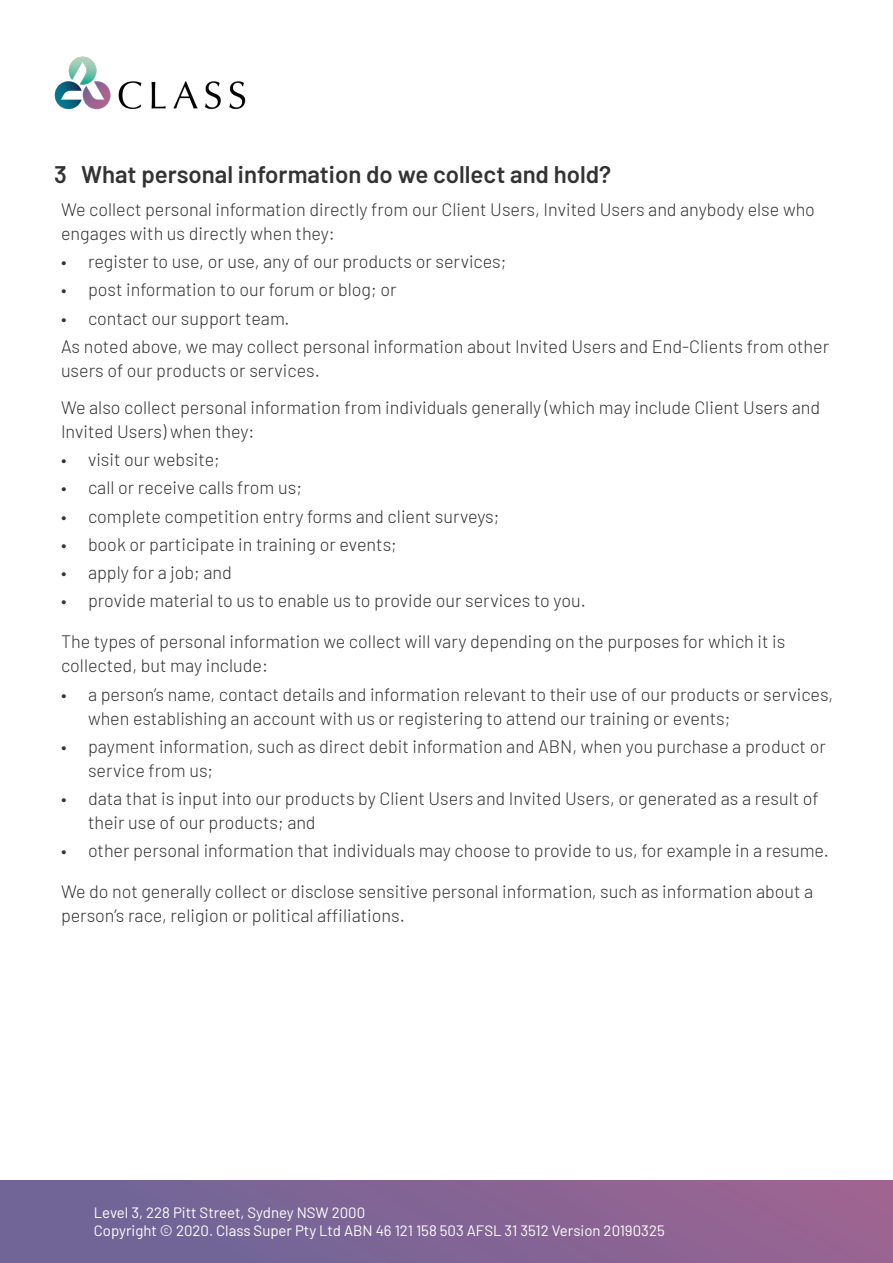
<style>
.page{position:relative;width:893px;height:1263px;background:#fff}
.page>*{position:absolute;margin:0;border:0;box-sizing:border-box;transform-origin:0 0}
.t1{font:600 24px "Barlow";color:#333}
.Bullets{font:300 18px/24px "Barlow";color:#333}
.t2{font:15px/18px "Barlow";color:#fff}
</style>
<div class="page">
<img style="left:54px;top:56px;width:192px;height:54px">
<div style="left:0;top:1181px;width:893px;height:82px;background:linear-gradient(to right,#6a6599,#9c6491)"></div>
<p class="t1" style="left:54px;top:157px;width:559px">3 What personal information do we collect and hold?</p>
<p class="Bullets" style="left:61px;top:196px;width:755px">We collect personal information directly from our Client Users, Invited Users and anybody else who engages with us directly when they:</p>
<p class="Bullets" style="left:61px;top:248px;width:447px">• register to use, or use, any of our products or services;</p>
<p class="Bullets" style="left:61px;top:277px;width:337px">• post information to our forum or blog; or</p>
<p class="Bullets" style="left:61px;top:305px;width:230px">• contact our support team.</p>
<p class="Bullets" style="left:61px;top:333px;width:770px">As noted above, we may collect personal information about Invited Users and End-Clients from other users of our products or services.</p>
<p class="Bullets" style="left:61px;top:394px;width:761px">We also collect personal information from individuals generally (which may include Client Users and<br>Invited Users) when they:</p>
<p class="Bullets" style="left:61px;top:446px;width:160px">• visit our website;</p>
<p class="Bullets" style="left:61px;top:474px;width:242px">• call or receive calls from us;</p>
<p class="Bullets" style="left:61px;top:503px;width:440px">• complete competition entry forms and client surveys;</p>
<p class="Bullets" style="left:61px;top:531px;width:337px">• book or participate in training or events;</p>
<p class="Bullets" style="left:61px;top:559px;width:172px">• apply for a job; and</p>
<p class="Bullets" style="left:61px;top:587px;width:526px">• provide material to us to enable us to provide our services to you.</p>
<p class="Bullets" style="left:61px;top:628px;width:726px">The types of personal information we collect will vary depending on the purposes for which it is collected, but may include:</p>
<p class="Bullets" style="left:88px;top:681px;width:747px;text-indent:-27px">• a person’s name, contact details and information relevant to their use of our products or services, when establishing an account with us or registering to attend our training or events;</p>
<p class="Bullets" style="left:88px;top:733px;width:739px;text-indent:-27px">• payment information, such as direct debit information and ABN, when you purchase a product or service from us;</p>
<p class="Bullets" style="left:88px;top:785px;width:732px;text-indent:-27px">• data that is input into our products by Client Users and Invited Users, or generated as a result of their use of our products; and</p>
<p class="Bullets" style="left:61px;top:837px;width:769px">• other personal information that individuals may choose to provide to us, for example in a resume.</p>
<p class="Bullets" style="left:61px;top:878px;width:754px">We do not generally collect or disclose sensitive personal information, such as information about a person’s race, religion or political affiliations.</p>
<p class="t2" style="left:94px;top:1202px;width:572px">Level 3, 228 Pitt Street, Sydney NSW 2000<br>Copyright © 2020. Class Super Pty Ltd ABN 46 121 158 503 AFSL 31 3512 Version 20190325</p>
</div>
